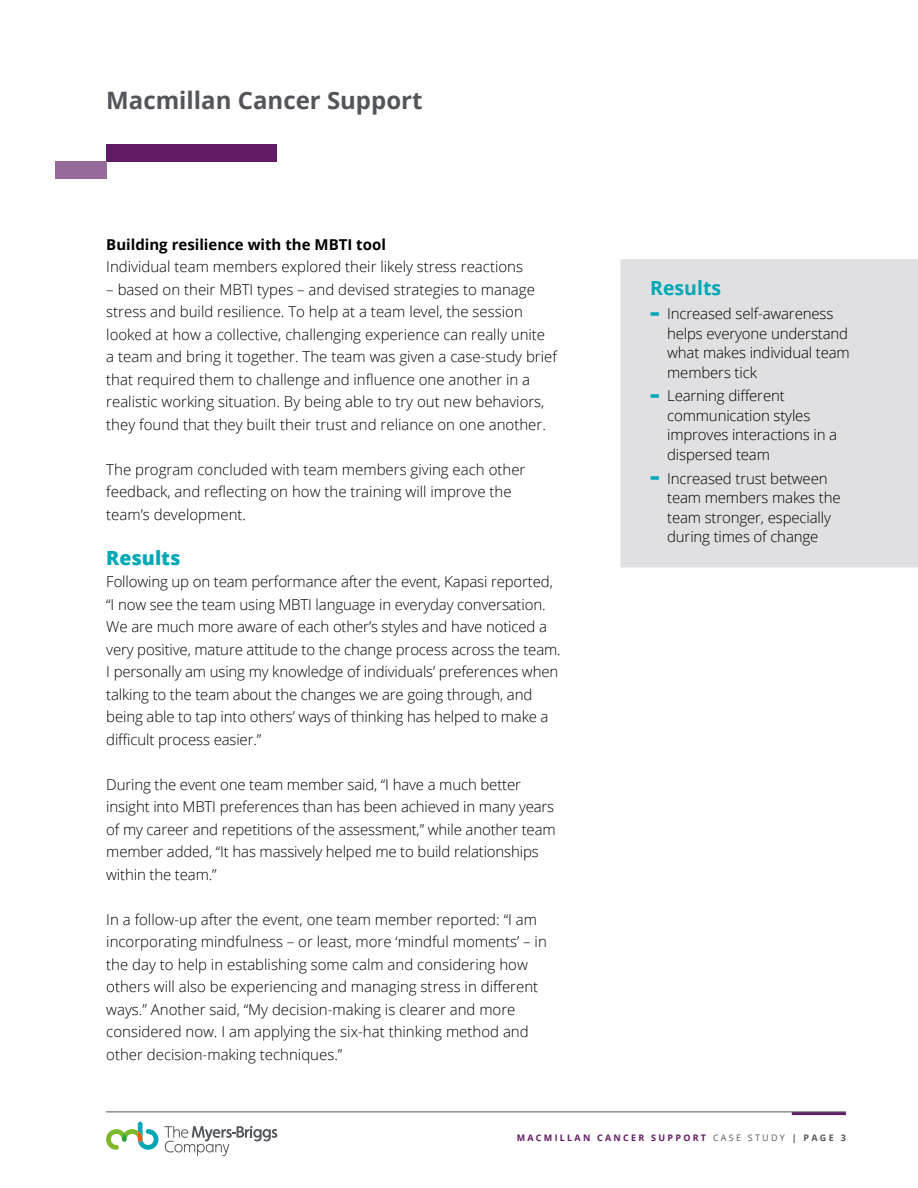
<style>
.page{position:relative;width:918px;height:1188px;background:#fff}
.page>*{position:absolute;margin:0;border:0;box-sizing:border-box;transform-origin:0 0}
.t1{font:700 24px "Open Sans";color:#52565a}
.t2{font:700 19.5px "Open Sans";color:#00a8b5}
.t3{font:800 19.5px "Open Sans";color:#00a8b5}
.t4{font:300 15px/22.5px "Open Sans";color:#000}
.t5{font:700 15px "Open Sans";color:#000}
.t6{font:700 9px "Open Sans";letter-spacing:.25em;color:#611a64}
.s1{font-weight:800;font-size:22.5px;color:#00a8b5}
.s2{font-weight:400;color:#575756}
.s3{color:#575756}
</style>
<div class="page">
<hr style="left:792px;top:1112px;width:54px;height:3px;background:#611a64">
<hr style="left:106px;top:1112px;width:740px;height:1px;background:#52565a">
<svg style="left:106px;top:1122px;width:52px;height:28px"></svg>
<svg style="left:164px;top:1126px;width:113px;height:30px"></svg>
<div style="left:620px;top:259px;width:298px;height:309px;background:#e0dfe1"></div>
<div style="left:106px;top:144px;width:170px;height:17px;background:#611a64"></div>
<div style="left:55px;top:161px;width:51px;height:17px;background:#966b99"></div>
<h1 class="t1" style="left:106px;top:83px;width:318px">Macmillan Cancer Support</h1>
<p class="t5" style="left:106px;top:234px;width:281px">Building resilience with the MBTI tool</p>
<p class="t4" style="left:106px;top:255px;width:418px">Individual team members explored their likely stress reactions</p>
<p class="t4" style="left:106px;top:278px;width:452px">– based on their MBTI types – and devised strategies to manage stress and build resilience. To help at a team level, the session looked at how a collective, challenging experience can really unite<br>a team and bring it together. The team was given a case-study brief that required them to challenge and influence one another in a realistic working situation. By being able to try out new behaviors, they found that they built their trust and reliance on one another.</p>
<p class="t4" style="left:106px;top:458px;width:421px">The program concluded with team members giving each other feedback, and reflecting on how the training will improve the team’s development.</p>
<h2 class="t3" style="left:106px;top:543px;width:76px">Results</h2>
<p class="t4" style="left:106px;top:570px;width:456px">Following up on team performance after the event, Kapasi reported, “I now see the team using MBTI language in everyday conversation.<br>We are much more aware of each other’s styles and have noticed a very positive, mature attitude to the change process across the team.<br>I personally am using my knowledge of individuals’ preferences when talking to the team about the changes we are going through, and being able to tap into others’ ways of thinking has helped to make a difficult process easier.”</p>
<p class="t4" style="left:106px;top:773px;width:451px">During the event one team member said, “I have a much better insight into MBTI preferences than has been achieved in many years of my career and repetitions of the assessment,” while another team member added, “It has massively helped me to build relationships within the team.”</p>
<p class="t4" style="left:106px;top:908px;width:442px">In a follow-up after the event, one team member reported: “I am incorporating mindfulness – or least, more ‘mindful moments’ – in the day to help in establishing some calm and considering how others will also be experiencing and managing stress in different ways.” Another said, “My decision-making is clearer and more considered now. I am applying the six-hat thinking method and other decision-making techniques.”</p>
<h2 class="t2" style="left:650px;top:274px;width:72px">Results</h2>
<p class="t4" style="left:667px;top:303px;width:184px;line-height:19.5px;text-indent:-17px"><span class="s1">-</span> Increased self-awareness helps everyone understand what makes individual team members tick</p>
<p class="t4" style="left:667px;top:386px;width:171px;line-height:19.5px;text-indent:-17px"><span class="s1">-</span> Learning different communication styles improves interactions in a dispersed team</p>
<p class="t4" style="left:667px;top:468px;width:175px;line-height:19.5px;text-indent:-17px"><span class="s1">-</span> Increased trust between team members makes the team stronger, especially during times of change</p>
<p class="t6" style="left:517px;top:1131px;width:331px">Macm illan Cancer Support <span class="s2">CASE STUDY</span> <span class="s3">| PAGE 3</span></p>
</div>
